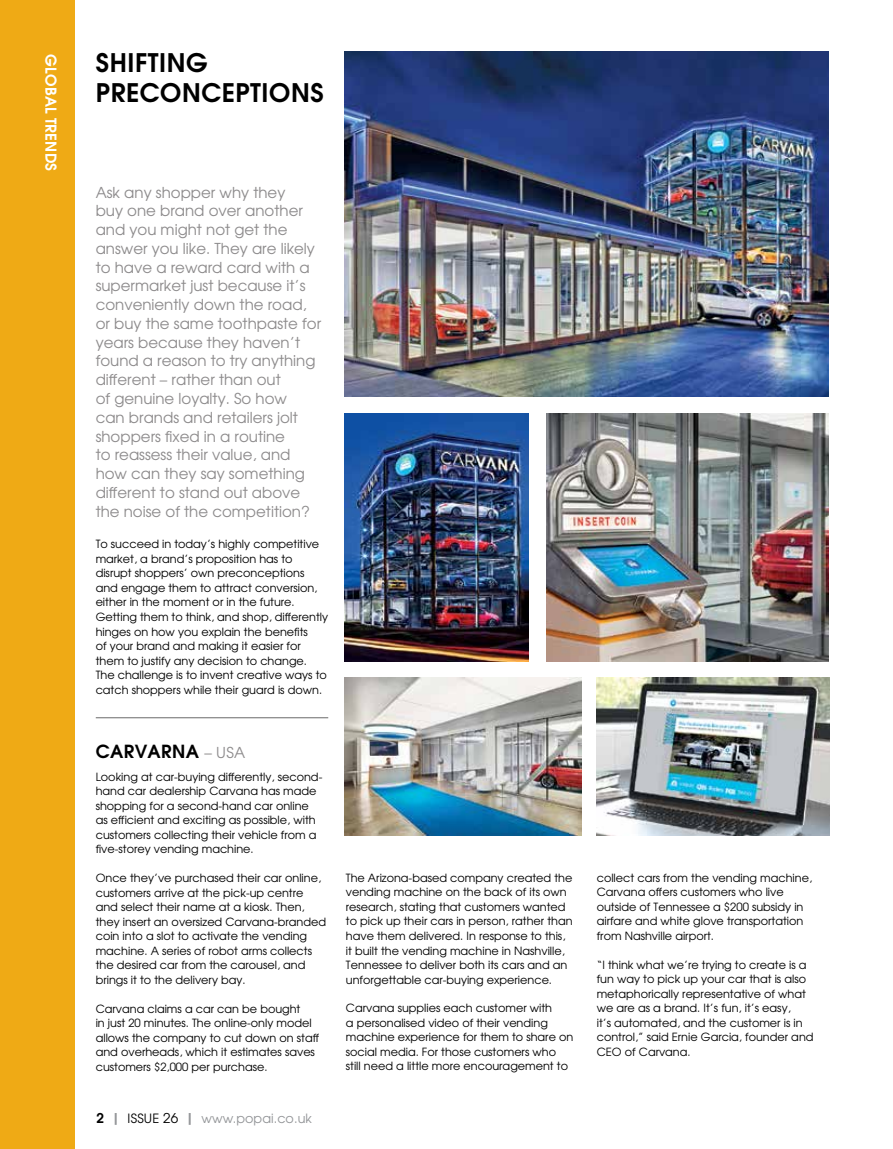
<style>
.page{position:relative;width:893px;height:1149px;background:#fff}
.page>*{position:absolute;margin:0;border:0;box-sizing:border-box;transform-origin:0 0}
.t1{font:700 25.5px/30px "Te X Gyre Adventor";letter-spacing:.02em;color:#000}
.t2{font:700 18px "Te X Gyre Adventor";letter-spacing:.02em;color:#000}
.t3{font:15px/18.8px "Te X Gyre Adventor";color:#8d8b8c}
.t4{font:700 15px "Te X Gyre Adventor";letter-spacing:.015em;color:#fff}
.t5{font:12.75px "Te X Gyre Adventor";letter-spacing:.005em;color:#939598}
.t6{font:11.25px/14.5px "Te X Gyre Adventor";color:#000}
.s1{font-weight:400;font-size:15px;color:#8d8b8c}
.s2{font-weight:700;font-size:13.5px;color:#000}
.s3{font-weight:700;font-size:13.5px}
.s4{color:#000}
.s5{font-size:13.5px;color:#000}
</style>
<div class="page">
<div style="left:0;top:0;width:75px;height:1148px;background:#efaa15"></div>
<hr style="left:96px;top:717px;width:232px;height:1px;background:#6a696a">
<img style="left:345px;top:413px;width:184px;height:248px">
<img style="left:345px;top:51px;width:483px;height:345px">
<img style="left:345px;top:677px;width:237px;height:158px">
<img style="left:546px;top:413px;width:282px;height:248px">
<img style="left:597px;top:677px;width:232px;height:158px">
<h3 class="t4" style="left:64px;top:54px;width:118px;rotate:90deg">GLOBAL TRENDS</h3>
<h1 class="t1" style="left:96px;top:45px;width:229px">SHIFTING<br>PRECONCEPTIONS</h1>
<p class="t3" style="left:96px;top:182px;width:227px">Ask any shopper why they<br>buy one brand over another and you might not get the answer you like. They are likely to have a reward card with a supermarket just because it’s conveniently down the road, or buy the same toothpaste for years because they haven’t found a reason to try anything different – rather than out<br>of genuine loyalty. So how<br>can brands and retailers jolt shoppers fixed in a routine<br>to reassess their value, and how can they say something different to stand out above the noise of the competition?</p>
<p class="t6" style="left:96px;top:536px;width:234px">To succeed in today’s highly competitive market, a brand’s proposition has to disrupt shoppers’ own preconceptions and engage them to attract conversion, either in the moment or in the future.<br>Getting them to think, and shop, differently hinges on how you explain the benefits<br>of your brand and making it easier for them to justify any decision to change.<br>The challenge is to invent creative ways to catch shoppers while their guard is down.</p>
<h2 class="t2" style="left:96px;top:735px;width:151px">CARVARNA <span class="s1">– USA</span></h2>
<p class="t6" style="left:96px;top:768px;width:228px">Looking at car-buying differently, second&shy;hand car dealership Carvana has made shopping for a second-hand car online as efficient and exciting as possible, with customers collecting their vehicle from a five-storey vending machine.</p>
<p class="t6" style="left:96px;top:869px;width:232px">Once they’ve purchased their car online, customers arrive at the pick-up centre and select their name at a kiosk. Then, they insert an oversized Carvana-branded coin into a slot to activate the vending machine. A series of robot arms collects the desired car from the carousel, and brings it to the delivery bay.</p>
<p class="t6" style="left:96px;top:1000px;width:225px">Carvana claims a car can be bought<br>in just 20 minutes. The online-only model allows the company to cut down on staff and overheads, which it estimates saves customers $2,000 per purchase.</p>
<p class="t5" style="left:97px;top:1107px;width:217px"><span class="s2">2</span> <span class="s3">|</span> <span class="s4">ISSUE</span> <span class="s5">26</span> <span class="s3">|</span> www.popai.co.uk</p>
<p class="t6" style="left:346px;top:869px;width:228px">The Arizona-based company created the vending machine on the back of its own research, stating that customers wanted to pick up their cars in person, rather than have them delivered. In response to this, it built the vending machine in Nashville, Tennessee to deliver both its cars and an unforgettable car-buying experience.</p>
<p class="t6" style="left:346px;top:999px;width:229px">Carvana supplies each customer with<br>a personalised video of their vending machine experience for them to share on social media. For those customers who still need a little more encouragement to</p>
<p class="t6" style="left:597px;top:869px;width:217px">collect cars from the vending machine, Carvana offers customers who live outside of Tennessee a $200 subsidy in airfare and white glove transportation from Nashville airport.</p>
<p class="t6" style="left:597px;top:956px;width:218px">“I think what we’re trying to create is a fun way to pick up your car that is also metaphorically representative of what we are as a brand. It’s fun, it’s easy,<br>it’s automated, and the customer is in control,” said Ernie Garcia, founder and CEO of Carvana.</p>
</div>
